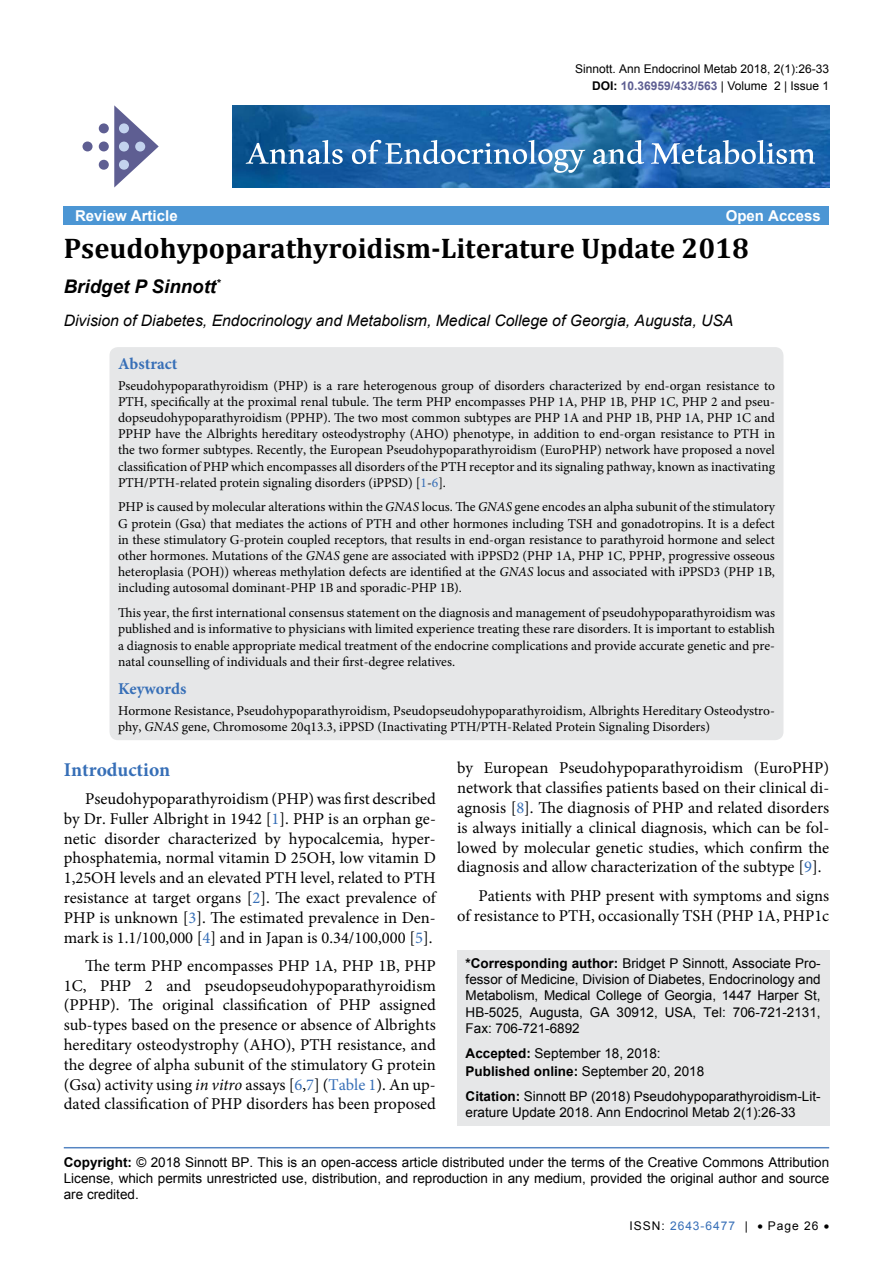
<style>
.page{position:relative;width:893px;height:1263px;background:#fff}
.page>*{position:absolute;margin:0;border:0;box-sizing:border-box;transform-origin:0 0}
.t1{font:52.5px "Aldhabi";color:#fff}
.t2{font:700 28.5px "Cambria";color:#000}
.t3{font:700 19.5px "Minion Pro";color:#376fb7}
.t4{font:italic 700 18.75px "Arial";color:#000}
.t5{font:16.5px/19.8px "Minion Pro";color:#000;text-align:justify}
.t6{font:700 16.5px "Minion Pro";color:#376fb7}
.t7{font:italic 15.75px "Arial";color:#000}
.t8{font:700 15px "Arial";color:#fff}
.t9{font:13.5px/16.2px "Minion Pro";color:#000;text-align:justify}
.t10{font:13.5px/16.2px "Arial";color:#000;text-align:justify}
.t11{font:12px "Arial";color:#000}
.t12{font:700 12px "Arial";color:#5e5f93}
.t13{font:12px "Arial";letter-spacing:.08em;color:#376fb7}
.s1{color:#000}
.s2{font-weight:400;color:#000}
.s3{color:#376fb7}
.s4{font-style:italic}
.s5{font-weight:700}
</style>
<div class="page">
<div style="left:457px;top:950px;width:372px;height:176px;background:#e6e7e8"></div>
<hr style="left:64px;top:1147px;width:765px;height:1px;background:#376fb7">
<div style="left:64px;top:207px;width:765px;height:18px;background:#4c96d4"></div>
<img style="left:233px;top:106px;width:596px;height:82px">
<svg style="left:114px;top:105px;width:45px;height:83px"></svg>
<div style="left:99px;top:123px;width:10px;height:10px;background:#5e5e92;border-radius:50%"></div>
<div style="left:83px;top:141px;width:10px;height:10px;background:#5e5e92;border-radius:50%"></div>
<div style="left:99px;top:141px;width:10px;height:10px;background:#5e5e92;border-radius:50%"></div>
<div style="left:119px;top:142px;width:10px;height:9px;background:#c3d3ee;border-radius:50%"></div>
<div style="left:135px;top:142px;width:10px;height:9px;background:#c3d3ee;border-radius:50%"></div>
<div style="left:119px;top:160px;width:10px;height:10px;background:#c3d3ee;border-radius:50%"></div>
<div style="left:119px;top:123px;width:10px;height:10px;background:#c3d3ee;border-radius:50%"></div>
<div style="left:99px;top:160px;width:10px;height:10px;background:#5e5e92;border-radius:50%"></div>
<div style="left:109px;top:347px;width:674px;height:393px;background:#e6e7e8;border-radius:9px"></div>
<p class="t11" style="left:575px;top:60px;width:256px">Sinnott. Ann Endocrinol Metab 2018, 2(1):26-33</p>
<p class="t12" style="left:592px;top:78px;width:239px"><span class="s1">DOI:</span> 10.36959/433/563 <span class="s2">| Volume 2 | Issue 1</span></p>
<h1 class="t1" style="left:246px;top:108px;width:571px">Annals of Endocrinology and Metabolism</h1>
<p class="t8" style="left:75px;top:206px;width:104px">Review Article</p>
<p class="t8" style="left:726px;top:206px;width:97px">Open Access</p>
<h2 class="t2" style="left:64px;top:228px;width:687px">Pseudohypoparathyroidism-Literature Update 2018</h2>
<h3 class="t4" style="left:64px;top:274px;width:158px">Bridget P Sinnott<sup>*</sup></h3>
<p class="t7" style="left:64px;top:310px;width:671px">Division of Diabetes, Endocrinology and Metabolism, Medical College of Georgia, Augusta, USA</p>
<p class="t6" style="left:118px;top:352px;width:61px">Abstract</p>
<p class="t9" style="left:118px;top:377px;width:659px">Pseudohypoparathyroidism (PHP) is a rare heterogenous group of disorders characterized by end-organ resistance to PTH, specifically at the proximal renal tubule. The term PHP encompasses PHP 1A, PHP 1B, PHP 1C, PHP 2 and pseu&shy;dopseudohypoparathyroidism (PPHP). The two most common subtypes are PHP 1A and PHP 1B, PHP 1A, PHP 1C and PPHP have the Albrights hereditary osteodystrophy (AHO) phenotype, in addition to end-organ resistance to PTH in the two former subtypes. Recently, the European Pseudohypoparathyroidism (EuroPHP) network have proposed a novel classification of PHP which encompasses all disorders of the PTH receptor and its signaling pathway, known as inactivating PTH/PTH-related protein signaling disorders (iPPSD) [<span class="s3">1</span>-<span class="s3">6</span>].</p>
<p class="t9" style="left:118px;top:499px;width:659px">PHP is caused by molecular alterations within the <span class="s4">GNAS</span> locus. The <span class="s4">GNAS</span> gene encodes an alpha subunit of the stimulatory G protein (Gsα) that mediates the actions of PTH and other hormones including TSH and gonadotropins. It is a defect in these stimulatory G-protein coupled receptors, that results in end-organ resistance to parathyroid hormone and select other hormones. Mutations of the <span class="s4">GNAS</span> gene are associated with iPPSD2 (PHP 1A, PHP 1C, PPHP, progressive osseous heteroplasia (POH)) whereas methylation defects are identified at the <span class="s4">GNAS</span> locus and associated with iPPSD3 (PHP 1B, including autosomal dominant-PHP 1B and sporadic-PHP 1B).</p>
<p class="t9" style="left:118px;top:605px;width:658px">This year, the first international consensus statement on the diagnosis and management of pseudohypoparathyroidism was published and is informative to physicians with limited experience treating these rare disorders. It is important to establish a diagnosis to enable appropriate medical treatment of the endocrine complications and provide accurate genetic and pre&shy;natal counselling of individuals and their first-degree relatives.</p>
<p class="t6" style="left:118px;top:677px;width:70px">Keywords</p>
<p class="t9" style="left:118px;top:702px;width:658px">Hormone Resistance, Pseudohypoparathyroidism, Pseudopseudohypoparathyroidism, Albrights Hereditary Osteodystro&shy;phy, <span class="s4">GNAS</span> gene, Chromosome 20q13.3, iPPSD (Inactivating PTH/PTH-Related Protein Signaling Disorders)</p>
<h3 class="t3" style="left:64px;top:756px;width:108px">Introduction</h3>
<p class="t5" style="left:64px;top:789px;width:374px;text-indent:21px">Pseudohypoparathyroidism (PHP) was first described by Dr. Fuller Albright in 1942 [<span class="s3">1</span>]. PHP is an orphan ge&shy;netic disorder characterized by hypocalcemia, hyper&shy;phosphatemia, normal vitamin D 25OH, low vitamin D 1,25OH levels and an elevated PTH level, related to PTH resistance at target organs [<span class="s3">2</span>]. The exact prevalence of PHP is unknown [<span class="s3">3</span>]. The estimated prevalence in Den&shy;mark is 1.1/100,000 [<span class="s3">4</span>] and in Japan is 0.34/100,000 [<span class="s3">5</span>].</p>
<p class="t5" style="left:64px;top:956px;width:374px;text-indent:21px">The term PHP encompasses PHP 1A, PHP 1B, PHP 1C, PHP 2 and pseudopseudohypoparathyroidism (PPHP). The original classification of PHP assigned sub-types based on the presence or absence of Albrights hereditary osteodystrophy (AHO), PTH resistance, and the degree of alpha subunit of the stimulatory G protein (Gsα) activity using <span class="s4">in vitro</span> assays [<span class="s3">6</span>,<span class="s3">7</span>] (<span class="s3">Table 1</span>). An up&shy;dated classification of PHP disorders has been proposed</p>
<p class="t5" style="left:457px;top:758px;width:374px">by European Pseudohypoparathyroidism (EuroPHP) network that classifies patients based on their clinical di&shy;agnosis [<span class="s3">8</span>]. The diagnosis of PHP and related disorders is always initially a clinical diagnosis, which can be fol&shy;lowed by molecular genetic studies, which confirm the diagnosis and allow characterization of the subtype [<span class="s3">9</span>].</p>
<p class="t5" style="left:457px;top:886px;width:374px;text-align:right">Patients with PHP present with symptoms and signs<br>of resistance to PTH, occasionally TSH (PHP 1A, PHP1c</p>
<p class="t10" style="left:466px;top:955px;width:357px"><span class="s5">*Corresponding author:</span> Bridget P Sinnott, Associate Pro&shy;fessor of Medicine, Division of Diabetes, Endocrinology and Metabolism, Medical College of Georgia, 1447 Harper St, HB-5025, Augusta, GA 30912, USA, Tel: 706-721-2131, Fax: 706-721-6892</p>
<p class="t10" style="left:466px;top:1043px;width:240px;line-height:18.8px"><span class="s5">Accepted:</span> September 18, 2018:<br><span class="s5">Published online:</span> September 20, 2018</p>
<p class="t10" style="left:466px;top:1088px;width:357px"><span class="s5">Citation:</span> Sinnott BP (2018) Pseudohypoparathyroidism-Lit&shy;erature Update 2018. Ann Endocrinol Metab 2(1):26-33</p>
<p class="t10" style="left:64px;top:1154px;width:767px"><span class="s5">Copyright:</span> © 2018 Sinnott BP. This is an open-access article distributed under the terms of the Creative Commons Attribution License, which permits unrestricted use, distribution, and reproduction in any medium, provided the original author and source are credited.</p>
<p class="t13" style="left:630px;top:1217px;width:120px"><span class="s1">ISSN:</span> 2643-6477 <span class="s1">|</span></p>
<p class="t11" style="left:757px;top:1218px;width:73px">• Page 26 •</p>
</div>
